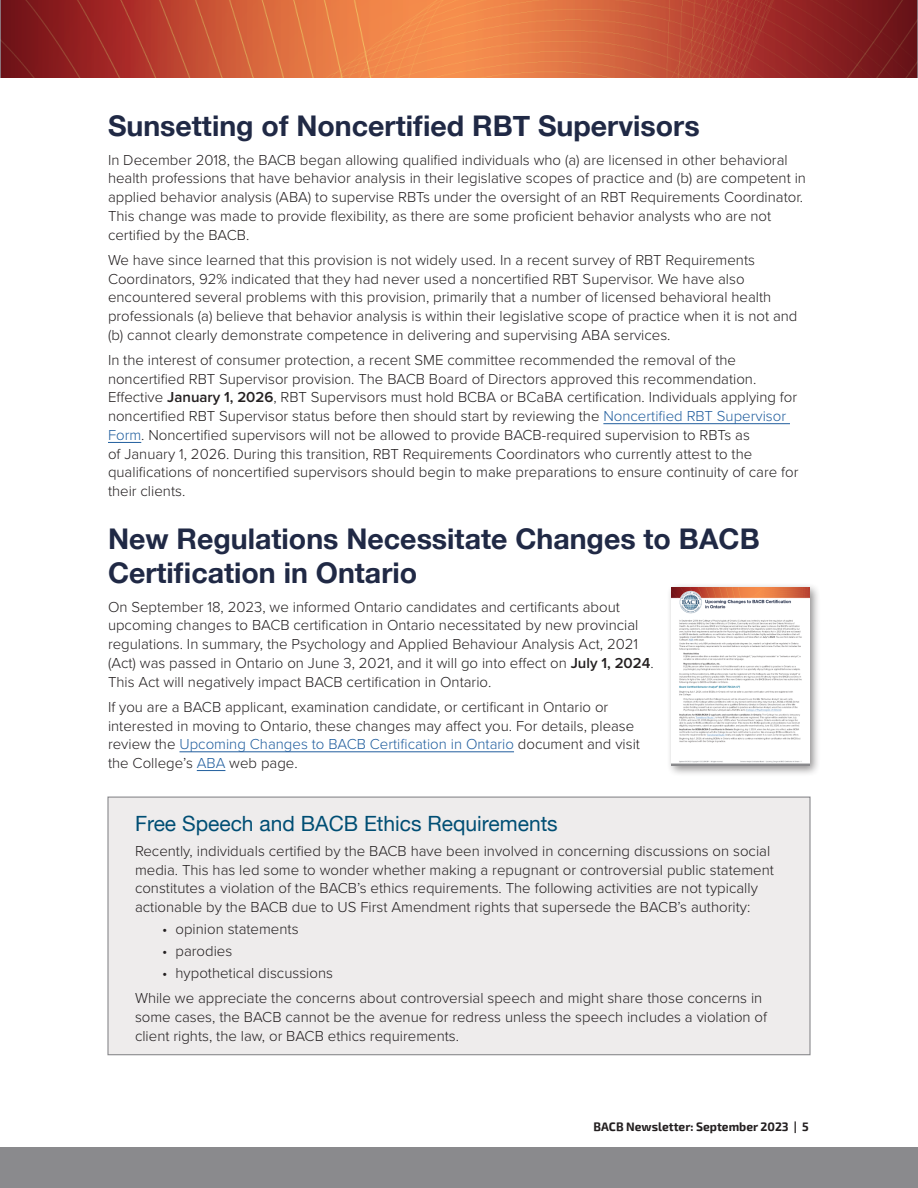
<style>
.page{position:relative;width:918px;height:1188px;background:#fff}
.page>*{position:absolute;margin:0;border:0;box-sizing:border-box;transform-origin:0 0}
.Head_1{font:700 28.5px/34.2px "Helvetica Neue";color:#202945}
.Blurb_header{font:21px "Helvetica Neue";color:#004e74}
.Body_Text{font:300 15px/18.8px "Proxima Nova";color:#231f20}
.Body_Text-blurb{font:300 15px/18.8px "Proxima Nova";color:#231f20}
.Body_Text-blurb-bull{font:300 15px "Proxima Nova";color:#231f20}
.t1{font:700 12px "Exo 2";color:#231f20}
.s1{font-weight:600}
.s2{color:#215e9e}
</style>
<div class="page">
<div style="left:0;top:1148px;width:918px;height:40px;background:#8a8a8d"></div>
<img style="left:0;top:0;width:918px;height:78px">
<hr style="left:603px;top:423px;width:187px;height:1px;background:#215e9e">
<hr style="left:108px;top:442px;width:33px;height:1px;background:#215e9e">
<hr style="left:179px;top:752px;width:335px;height:1px;background:#215e9e">
<svg style="left:197px;top:770px;width:28px;height:1px"></svg>
<div style="left:107px;top:797px;width:704px;height:258px;background:#eeecec;border:1px solid #8a8a8d"></div>
<div style="left:666px;top:582px;width:155px;height:195px;background:#231f20;opacity:.5"></div>
<img style="left:672px;top:587px;width:137px;height:179px">
<h1 class="Head_1" style="left:108px;top:109px;width:593px">Sunsetting of Noncertified RBT Supervisors</h1>
<p class="Body_Text" style="left:108px;top:149px;width:700px">In December 2018, the BACB began allowing qualified individuals who (a) are licensed in other behavioral health professions that have behavior analysis in their legislative scopes of practice and (b) are competent in applied behavior analysis (ABA) to supervise RBTs under the oversight of an RBT Requirements Coordinator.<br>This change was made to provide flexibility, as there are some proficient behavior analysts who are not certified by the BACB.</p>
<p class="Body_Text" style="left:108px;top:250px;width:691px">We have since learned that this provision is not widely used. In a recent survey of RBT Requirements Coordinators, 92% indicated that they had never used a noncertified RBT Supervisor. We have also encountered several problems with this provision, primarily that a number of licensed behavioral health professionals (a) believe that behavior analysis is within their legislative scope of practice when it is not and (b) cannot clearly demonstrate competence in delivering and supervising ABA services.</p>
<p class="Body_Text" style="left:108px;top:350px;width:692px">In the interest of consumer protection, a recent SME committee recommended the removal of the noncertified RBT Supervisor provision. The BACB Board of Directors approved this recommendation.<br>Effective <span class="s1">January 1, 2026</span>, RBT Supervisors must hold BCBA or BCaBA certification. Individuals applying for noncertified RBT Supervisor status before then should start by reviewing the <span class="s2">Noncertified RBT Supervisor Form</span>. Noncertified supervisors will not be allowed to provide BACB-required supervision to RBTs as<br>of January 1, 2026. During this transition, RBT Requirements Coordinators who currently attest to the qualifications of noncertified supervisors should begin to make preparations to ensure continuity of care for their clients.</p>
<h1 class="Head_1" style="left:108px;top:522px;width:653px">New Regulations Necessitate Changes to BACB<br>Certification in Ontario</h1>
<p class="Body_Text" style="left:108px;top:596px;width:547px">On September 18, 2023, we informed Ontario candidates and certificants about upcoming changes to BACB certification in Ontario necessitated by new provincial regulations. In summary, the Psychology and Applied Behaviour Analysis Act, 2021 (Act) was passed in Ontario on June 3, 2021, and it will go into effect on <span class="s1">July 1, 2024</span>.<br>This Act will negatively impact BACB certification in Ontario.</p>
<p class="Body_Text" style="left:108px;top:697px;width:534px">If you are a BACB applicant, examination candidate, or certificant in Ontario or interested in moving to Ontario, these changes may affect you. For details, please review the <span class="s2">Upcoming Changes to BACB Certification in Ontario</span> document and visit the College’s <span class="s2">ABA</span> web page.</p>
<h1 class="Blurb_header" style="left:135px;top:808px;width:424px">Free Speech and BACB Ethics Requirements</h1>
<p class="Body_Text-blurb" style="left:135px;top:841px;width:640px">Recently, individuals certified by the BACB have been involved in concerning discussions on social media. This has led some to wonder whether making a repugnant or controversial public statement constitutes a violation of the BACB’s ethics requirements. The following activities are not typically actionable by the BACB due to US First Amendment rights that supersede the BACB’s authority:</p>
<p class="Body_Text-blurb-bull" style="left:162px;top:918px;width:138px">• opinion statements</p>
<p class="Body_Text-blurb-bull" style="left:162px;top:940px;width:72px">• parodies</p>
<p class="Body_Text-blurb-bull" style="left:162px;top:962px;width:173px">• hypothetical discussions</p>
<p class="Body_Text-blurb" style="left:135px;top:988px;width:634px">While we appreciate the concerns about controversial speech and might share those concerns in some cases, the BACB cannot be the avenue for redress unless the speech includes a violation of client rights, the law, or BACB ethics requirements.</p>
<p class="t1" style="left:594px;top:1119px;width:217px">BACB Newsletter: September 2023 | 5</p>
</div>
